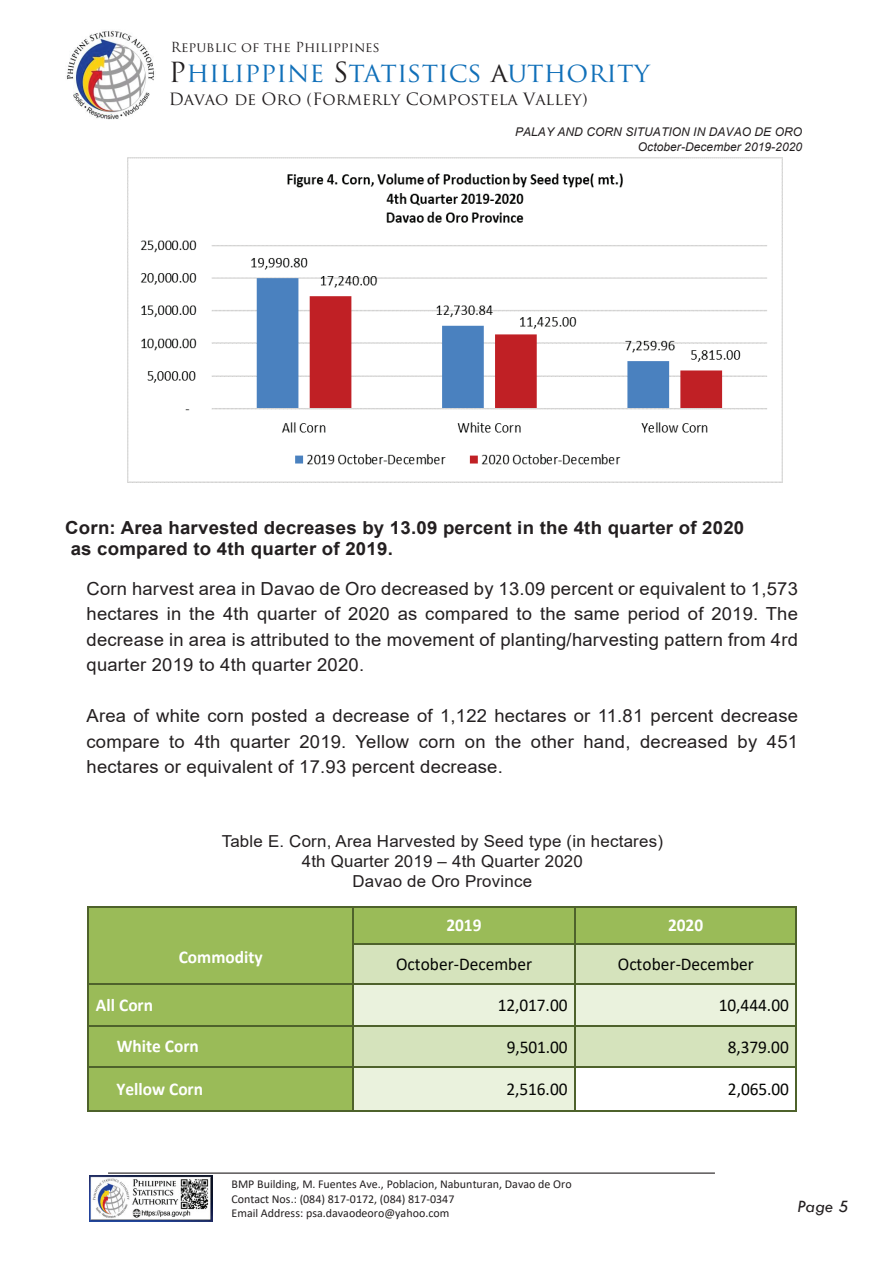
<style>
.page{position:relative;width:893px;height:1263px;background:#fff}
.page>*{position:absolute;margin:0;border:0;box-sizing:border-box;transform-origin:0 0}
.t1{font:27px "Trajan Pro";color:#1170b9}
.t2{font:18px/25.5px "Arial";letter-spacing:.01em;color:#231f20;text-align:justify}
.t3{font:700 18px/21.6px "Arial";letter-spacing:.01em;color:#231f20}
.t4{font:18px "Calibri";color:#040503;scale:.96 1}
.t5{font:700 18px "Calibri";letter-spacing:-.005em;color:#fff;scale:.96 1}
.t6{font:italic 18px "Tw Cen";color:#231f20}
.t7{font:16.5px/19.8px "Arial";letter-spacing:.01em;color:#231f20;text-align:center}
.t8{font:16.5px "Trajan Pro";color:#231f20}
.t9{font:13.5px "Trajan Pro";color:#231f20}
.t10{font:12px/14.5px "Calibri";color:#231f20}
.t11{font:italic 12px/14.4px "Arial";letter-spacing:.005em;color:#231f20;text-align:right}
.s1{color:#231f20}
</style>
<div class="page">
<img style="left:66px;top:30px;width:88px;height:89px">
<hr style="left:108px;top:1172px;width:607px;height:2px;background:#231f20">
<img style="left:89px;top:1176px;width:124px;height:45px">
<img style="left:128px;top:157px;width:654px;height:326px">
<div style="left:89px;top:907px;width:263px;height:76px;background:#9abb58"></div>
<div style="left:354px;top:907px;width:221px;height:36px;background:#9abb58"></div>
<div style="left:576px;top:907px;width:220px;height:36px;background:#9abb58"></div>
<hr style="left:89px;top:906px;width:263px;height:1px;background:#4e622b">
<hr style="left:354px;top:906px;width:220px;height:1px;background:#4e622b">
<hr style="left:576px;top:906px;width:220px;height:1px;background:#4e622b">
<hr style="left:87px;top:907px;width:2px;height:36px;background:#4e622b">
<hr style="left:352px;top:907px;width:2px;height:36px;background:#4e622b">
<hr style="left:574px;top:907px;width:2px;height:36px;background:#4e622b">
<hr style="left:796px;top:907px;width:1px;height:36px;background:#4e622b">
<div style="left:354px;top:944px;width:221px;height:39px;background:#d5e3bc"></div>
<div style="left:576px;top:944px;width:220px;height:39px;background:#d5e3bc"></div>
<hr style="left:354px;top:943px;width:220px;height:1px;background:#4e622b">
<hr style="left:576px;top:943px;width:220px;height:1px;background:#4e622b">
<hr style="left:87px;top:944px;width:2px;height:39px;background:#4e622b">
<hr style="left:352px;top:944px;width:2px;height:39px;background:#4e622b">
<hr style="left:574px;top:944px;width:2px;height:39px;background:#4e622b">
<hr style="left:796px;top:944px;width:1px;height:39px;background:#4e622b">
<div style="left:89px;top:985px;width:263px;height:40px;background:#9abb58"></div>
<div style="left:354px;top:985px;width:221px;height:40px;background:#eaf2dd"></div>
<div style="left:576px;top:985px;width:220px;height:40px;background:#eaf2dd"></div>
<hr style="left:89px;top:983px;width:263px;height:2px;background:#4e622b">
<hr style="left:354px;top:983px;width:220px;height:2px;background:#4e622b">
<hr style="left:576px;top:983px;width:220px;height:2px;background:#4e622b">
<hr style="left:87px;top:985px;width:2px;height:40px;background:#4e622b">
<hr style="left:352px;top:985px;width:2px;height:40px;background:#4e622b">
<hr style="left:574px;top:985px;width:2px;height:40px;background:#4e622b">
<hr style="left:796px;top:985px;width:1px;height:40px;background:#4e622b">
<div style="left:89px;top:1026px;width:263px;height:41px;background:#9abb58"></div>
<div style="left:354px;top:1026px;width:221px;height:41px;background:#d5e3bc"></div>
<div style="left:576px;top:1026px;width:220px;height:41px;background:#d5e3bc"></div>
<hr style="left:89px;top:1025px;width:263px;height:1px;background:#4e622b">
<hr style="left:354px;top:1025px;width:220px;height:1px;background:#4e622b">
<hr style="left:576px;top:1025px;width:220px;height:1px;background:#4e622b">
<hr style="left:87px;top:1026px;width:2px;height:41px;background:#4e622b">
<hr style="left:352px;top:1026px;width:2px;height:41px;background:#4e622b">
<hr style="left:574px;top:1026px;width:2px;height:41px;background:#4e622b">
<hr style="left:796px;top:1026px;width:1px;height:41px;background:#4e622b">
<div style="left:89px;top:1068px;width:263px;height:42px;background:#9abb58"></div>
<div style="left:354px;top:1068px;width:221px;height:42px;background:#eaf2dd"></div>
<hr style="left:89px;top:1067px;width:263px;height:1px;background:#4e622b">
<hr style="left:354px;top:1067px;width:220px;height:1px;background:#4e622b">
<hr style="left:576px;top:1067px;width:220px;height:1px;background:#4e622b">
<hr style="left:87px;top:1068px;width:2px;height:42px;background:#4e622b">
<hr style="left:89px;top:1110px;width:263px;height:1px;background:#4e622b">
<hr style="left:352px;top:1068px;width:2px;height:42px;background:#4e622b">
<hr style="left:354px;top:1110px;width:220px;height:1px;background:#4e622b">
<hr style="left:574px;top:1068px;width:2px;height:42px;background:#4e622b">
<hr style="left:576px;top:1110px;width:220px;height:1px;background:#4e622b">
<hr style="left:796px;top:1068px;width:1px;height:42px;background:#4e622b">
<p class="t9" style="left:171px;top:39px;width:210px">Republic of the Philippines</p>
<h1 class="t1" style="left:169px;top:55px;width:482px"><span class="s1">P</span>hilippine <span class="s1">S</span>tatistics <span class="s1">a</span>uthority</h1>
<p class="t8" style="left:169px;top:88px;width:420px">Davao de Oro (Formerly Compostela Valley)</p>
<p class="t11" style="left:515px;top:125px;width:289px">PALAY AND CORN SITUATION IN DAVAO DE ORO<br>October-December 2019-2020</p>
<p class="t3" style="left:71px;top:517px;width:675px;text-indent:-5px">Corn: Area harvested decreases by 13.09 percent in the 4th quarter of 2020 as compared to 4th quarter of 2019.</p>
<p class="t2" style="left:87px;top:576px;width:713px">Corn harvest area in Davao de Oro decreased by 13.09 percent or equivalent to 1,573 hectares in the 4th quarter of 2020 as compared to the same period of 2019. The decrease in area is attributed to the movement of planting/harvesting pattern from 4rd quarter 2019 to 4th quarter 2020.</p>
<p class="t2" style="left:87px;top:703px;width:713px">Area of white corn posted a decrease of 1,122 hectares or 11.81 percent decrease compare to 4th quarter 2019. Yellow corn on the other hand, decreased by 451 hectares or equivalent of 17.93 percent decrease.</p>
<p class="t7" style="left:222px;top:831px;width:443px">Table E. Corn, Area Harvested by Seed type (in hectares)<br>4th Quarter 2019 – 4th Quarter 2020<br>Davao de Oro Province</p>
<p class="t5" style="left:179px;top:944px;width:89px">Commodity</p>
<p class="t5" style="left:446px;top:913px;width:38px">2019</p>
<p class="t5" style="left:668px;top:913px;width:38px">2020</p>
<p class="t4" style="left:396px;top:952px;width:143px">October-December</p>
<p class="t4" style="left:618px;top:952px;width:143px">October-December</p>
<p class="t5" style="left:96px;top:992px;width:61px">All Corn</p>
<p class="t4" style="left:498px;top:993px;width:74px">12,017.00</p>
<p class="t4" style="left:719px;top:993px;width:75px">10,444.00</p>
<p class="t5" style="left:117px;top:1033px;width:87px">White Corn</p>
<p class="t4" style="left:507px;top:1034px;width:65px">9,501.00</p>
<p class="t4" style="left:728px;top:1034px;width:65px">8,379.00</p>
<p class="t5" style="left:117px;top:1076px;width:92px">Yellow Corn</p>
<p class="t4" style="left:506px;top:1077px;width:65px">2,516.00</p>
<p class="t4" style="left:728px;top:1077px;width:65px">2,065.00</p>
<p class="t10" style="left:232px;top:1176px;width:342px">BMP Building, M. Fuentes Ave., Poblacion, Nabunturan, Davao de Oro<br>Contact Nos.: (084) 817-0172, (084) 817-0347<br>Email Address: psa.davaodeoro@yahoo.com</p>
<p class="t6" style="left:797px;top:1195px;width:53px">Page 5</p>
</div>
